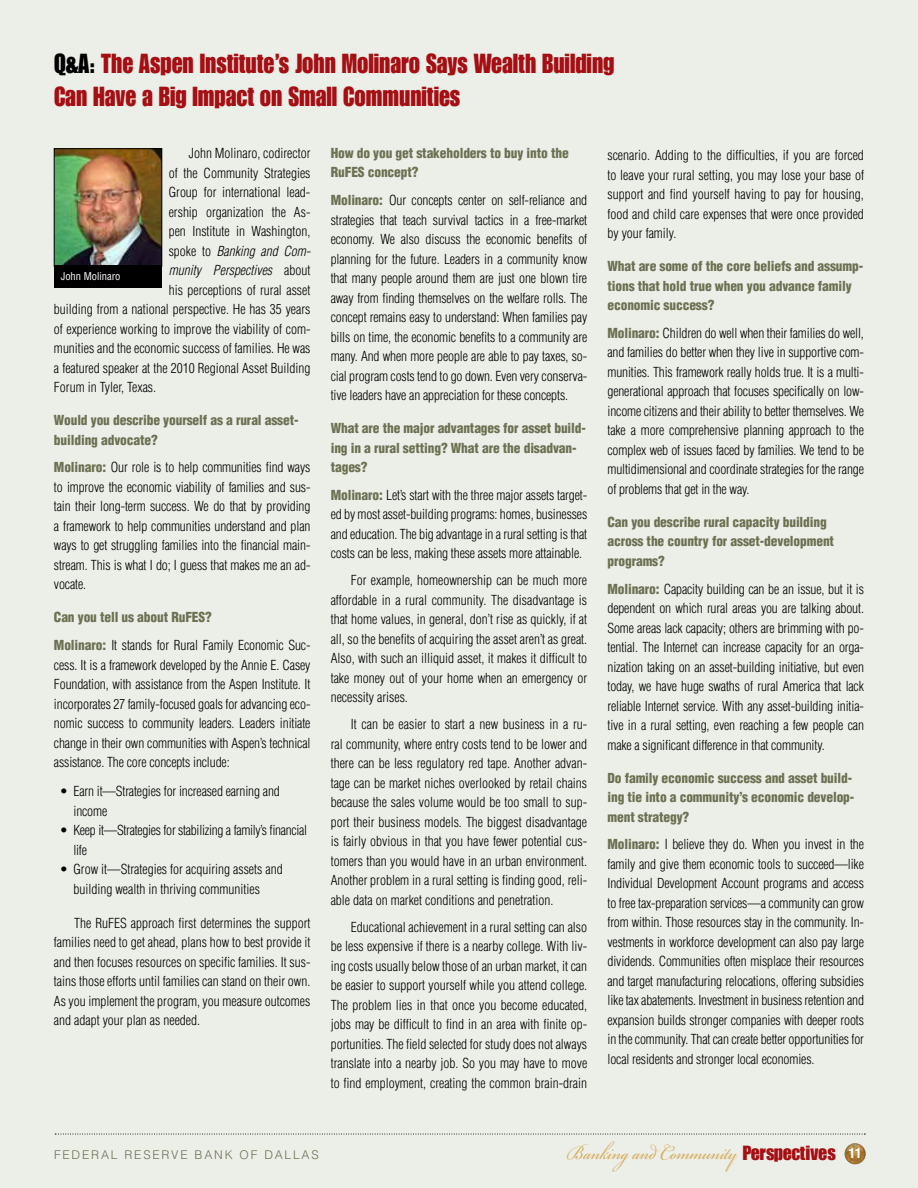
<style>
.page{position:relative;width:918px;height:1188px;background:#eceee8}
.page>*{position:absolute;margin:0;border:0;box-sizing:border-box;transform-origin:0 0}
.t1{font:31.5px "Bickham Script Pro";color:#d6ac5b;scale:.83 1}
.t2{font:27px/32.4px "Impact LT Std";color:#a50e12;scale:.9 1}
.t3{font:300 condensed 13.5px/19.5px "Helvetica LT Std";color:#000;text-align:justify}
.t4{font:900 condensed 13.5px/19.5px "Helvetica LT Std";letter-spacing:-.01em;color:#6c7152}
.t5{font:300 condensed 13.5px/19.5px "Helvetica LT Std";letter-spacing:-.02em;color:#000}
.t6{font:italic 300 condensed 13.5px "Helvetica LT Std";color:#000}
.t7{font:300 12px "Helvetica LT Std";color:#6c7152}
.t8{font:condensed 10.5px "Helvetica LT Std";color:#fff}
.s1{color:#000}
.s2{font-style:normal}
.s3{font-weight:900;color:#6c7152}
.s4{font-family:"Impact";font-size:18px;color:#a50e12}
.s5{font-family:"Helvetica LT Std";font-weight:700;font-stretch:condensed;font-size:13.5px;color:#fff}
</style>
<div class="page">
<svg style="left:846px;top:1143px;width:9px;height:5px"></svg>
<svg style="left:55px;top:1134px;width:810px;height:1px"></svg>
<img style="left:56px;top:150px;width:104px;height:115px">
<div style="left:54px;top:148px;width:108px;height:119px;border:1px solid #000"></div>
<div style="left:54px;top:266px;width:108px;height:22px;background:#000"></div>
<h2 class="t2" style="left:54px;top:47px;width:624px"><span class="s1">Q&amp;A:</span> The Aspen Institute’s John Molinaro Says Wealth Building<br>Can Have a Big Impact on Small Communities</h2>
<p class="t3" style="left:189px;top:143px;width:123px">John Molinaro, codirector</p>
<p class="t3" style="left:169px;top:163px;width:143px">of the Community Strategies</p>
<p class="t3" style="left:169px;top:182px;width:143px">Group for international lead-</p>
<p class="t3" style="left:169px;top:202px;width:143px">ership organization the As-</p>
<p class="t3" style="left:169px;top:221px;width:143px">pen Institute in Washington,</p>
<p class="t6" style="left:169px;top:242px;width:144px"><span class="s2">spoke to</span> Banking and Com-</p>
<p class="t6" style="left:169px;top:262px;width:143px">munity Perspectives <span class="s2">about</span></p>
<p class="t3" style="left:169px;top:280px;width:143px">his perceptions of rural asset</p>
<p class="t3" style="left:54px;top:299px;width:258px">building from a national perspective. He has 35 years</p>
<p class="t3" style="left:54px;top:319px;width:258px">of experience working to improve the viability of com-</p>
<p class="t3" style="left:54px;top:338px;width:258px">munities and the economic success of families. He was</p>
<p class="t3" style="left:54px;top:358px;width:258px">a featured speaker at the 2010 Regional Asset Building</p>
<p class="t3" style="left:54px;top:377px;width:104px">Forum in Tyler, Texas.</p>
<p class="t4" style="left:54px;top:410px;width:246px">Would you describe yourself as a rural asset&shy;building advocate?</p>
<p class="t3" style="left:54px;top:458px;width:258px"><span class="s3">Molinaro:</span> Our role is to help communities find ways to improve the economic viability of families and sus&shy;tain their long-term success. We do that by providing a framework to help communities understand and plan ways to get struggling families into the financial main&shy;stream. This is what I do; I guess that makes me an ad&shy;vocate.</p>
<p class="t3" style="left:54px;top:603px;width:258px;line-height:27.8px"><span class="s3">Can you tell us about RuFES?<br>Molinaro:</span> It stands for Rural Family Economic Suc-</p>
<p class="t3" style="left:54px;top:655px;width:258px">cess. It is a framework developed by the Annie E. Casey Foundation, with assistance from the Aspen Institute. It incorporates 27 family-focused goals for advancing eco&shy;nomic success to community leaders. Leaders initiate change in their own communities with Aspen’s technical assistance. The core concepts include:</p>
<p class="t3" style="left:73px;top:782px;width:208px;text-indent:-14px">• Earn it—Strategies for increased earning and income</p>
<p class="t5" style="left:73px;top:821px;width:235px;text-indent:-14px">• Keep it—Strategies for stabilizing a family’s financial life</p>
<p class="t3" style="left:73px;top:860px;width:211px;text-indent:-14px">• Grow it—Strategies for acquiring assets and building wealth in thriving communities</p>
<p class="t3" style="left:54px;top:913px;width:258px;text-indent:20px">The RuFES approach first determines the support families need to get ahead, plans how to best provide it and then focuses resources on specific families. It sus&shy;tains those efforts until families can stand on their own.<br>As you implement the program, you measure outcomes and adapt your plan as needed.</p>
<p class="t8" style="left:61px;top:270px;width:61px">John Molinaro</p>
<p class="t4" style="left:331px;top:143px;width:240px">How do you get stakeholders to buy into the<br>RuFES concept?</p>
<p class="t3" style="left:331px;top:191px;width:258px"><span class="s3">Molinaro:</span> Our concepts center on self-reliance and strategies that teach survival tactics in a free-market economy. We also discuss the economic benefits of planning for the future. Leaders in a community know that many people around them are just one blown tire away from finding themselves on the welfare rolls. The concept remains easy to understand: When families pay bills on time, the economic benefits to a community are many. And when more people are able to pay taxes, so&shy;cial program costs tend to go down. Even very conserva&shy;tive leaders have an appreciation for these concepts.</p>
<p class="t4" style="left:331px;top:418px;width:257px">What are the major advantages for asset build&shy;ing in a rural setting? What are the disadvan&shy;tages?</p>
<p class="t3" style="left:331px;top:485px;width:258px"><span class="s3">Molinaro:</span> Let’s start with the three major assets target&shy;ed by most asset-building programs: homes, businesses and education. The big advantage in a rural setting is that costs can be less, making these assets more attainable.</p>
<p class="t3" style="left:331px;top:571px;width:258px;text-indent:20px">For example, homeownership can be much more affordable in a rural community. The disadvantage is that home values, in general, don’t rise as quickly, if at all, so the benefits of acquiring the asset aren’t as great.<br>Also, with such an illiquid asset, it makes it difficult to take money out of your home when an emergency or necessity arises.</p>
<p class="t3" style="left:331px;top:715px;width:258px;text-indent:20px">It can be easier to start a new business in a ru&shy;ral community, where entry costs tend to be lower and there can be less regulatory red tape. Another advan&shy;tage can be market niches overlooked by retail chains because the sales volume would be too small to sup&shy;port their business models. The biggest disadvantage is fairly obvious in that you have fewer potential cus&shy;tomers than you would have in an urban environment.<br>Another problem in a rural setting is finding good, reli&shy;able data on market conditions and penetration.</p>
<p class="t3" style="left:331px;top:917px;width:258px;text-indent:20px">Educational achievement in a rural setting can also be less expensive if there is a nearby college. With liv&shy;ing costs usually below those of an urban market, it can be easier to support yourself while you attend college.<br>The problem lies in that once you become educated, jobs may be difficult to find in an area with finite op&shy;portunities. The field selected for study does not always translate into a nearby job. So you may have to move to find employment, creating the common brain-drain</p>
<p class="t3" style="left:607px;top:145px;width:258px">scenario. Adding to the difficulties, if you are forced to leave your rural setting, you may lose your base of support and find yourself having to pay for housing, food and child care expenses that were once provided by your family.</p>
<p class="t4" style="left:607px;top:256px;width:257px">What are some of the core beliefs and assump&shy;tions that hold true when you advance family economic success?</p>
<p class="t3" style="left:607px;top:323px;width:258px"><span class="s3">Molinaro:</span> Children do well when their families do well, and families do better when they live in supportive com&shy;munities. This framework really holds true. It is a multi&shy;generational approach that focuses specifically on low&shy;income citizens and their ability to better themselves. We take a more comprehensive planning approach to the complex web of issues faced by families. We tend to be multidimensional and coordinate strategies for the range of problems that get in the way.</p>
<p class="t4" style="left:607px;top:512px;width:228px">Can you describe rural capacity building across the country for asset-development programs?</p>
<p class="t3" style="left:607px;top:579px;width:258px"><span class="s3">Molinaro:</span> Capacity building can be an issue, but it is dependent on which rural areas you are talking about.<br>Some areas lack capacity; others are brimming with po&shy;tential. The Internet can increase capacity for an orga&shy;nization taking on an asset-building initiative, but even today, we have huge swaths of rural America that lack reliable Internet service. With any asset-building initia&shy;tive in a rural setting, even reaching a few people can make a significant difference in that community.</p>
<p class="t4" style="left:607px;top:768px;width:248px">Do family economic success and asset build&shy;ing tie into a community’s economic develop&shy;ment strategy?</p>
<p class="t3" style="left:607px;top:835px;width:258px"><span class="s3">Molinaro:</span> I believe they do. When you invest in the family and give them economic tools to succeed—like Individual Development Account programs and access to free tax-preparation services—a community can grow from within. Those resources stay in the community. In&shy;vestments in workforce development can also pay large dividends. Communities often misplace their resources and target manufacturing relocations, offering subsidies like tax abatements. Investment in business retention and expansion builds stronger companies with deeper roots in the community. That can create better opportunities for local residents and stronger local economies.</p>
<p class="t7" style="left:54px;top:1147px;width:266px">FEDERAL RESERVE BANK OF D ALLAS</p>
<h1 class="t1" style="left:567px;top:1129px;width:357px">Banking and Community <span class="s4">Perspectives</span> <span class="s5">11</span></h1>
</div>
